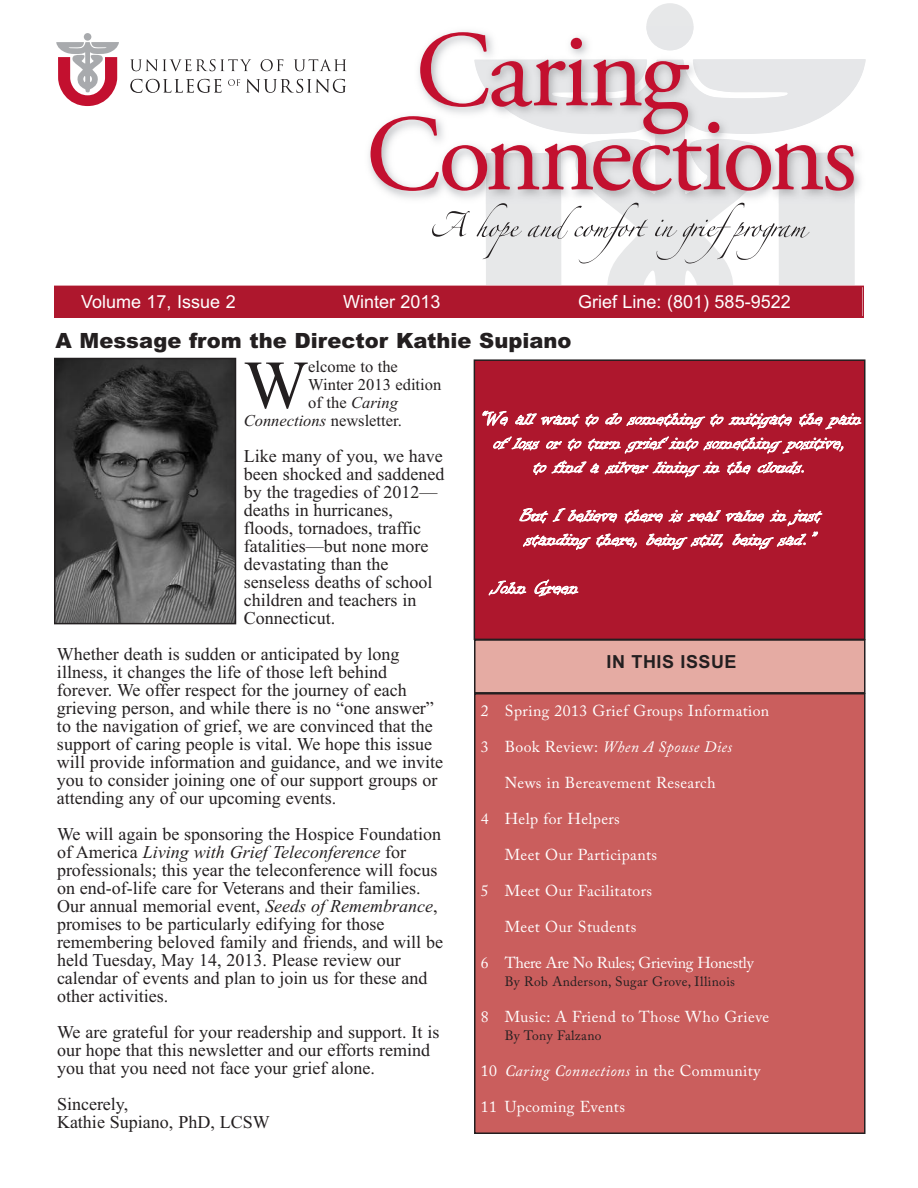
<style>
.page{position:relative;width:918px;height:1188px;background:#fff}
.page>*{position:absolute;margin:0;border:0;box-sizing:border-box;transform-origin:0 0}
.t1{font:68.4px "Times New Roman";color:#231f20}
.t2{font:21px/24.2px "Informal Roman";color:#fff;text-align:center}
.t3{font:900 21px "Arial";color:#231f20}
.t4{font:18px/18px "Times New Roman";color:#231f20}
.t5{font:18px "Arial";color:#fff}
.t6{font:700 18px "Arial";letter-spacing:.03em;color:#231f20}
.t7{font:italic 16.5px "Times New Roman";color:#231f20}
.t8{font:16.5px "Times New Roman";color:#231f20}
.t9{font:15.75px "Adobe Caslon Pro";letter-spacing:.025em;color:#fff}
.t10{font:italic 15.75px "Adobe Caslon Pro";letter-spacing:.025em;color:#fff}
.t11{font:15.75px "Adobe Caslon Pro";letter-spacing:-.015em;color:#fff}
.t12{font:13.5px "Adobe Caslon Pro";letter-spacing:.025em;color:#231f20}
.s1{font-style:normal}
.s2{font-style:italic}
</style>
<div class="page">
<div style="left:56px;top:287px;width:806px;height:29px;background:#ae172d"></div>
<div style="left:54px;top:286px;width:810px;height:32px;border:2px solid #ae172d"></div>
<div style="left:475px;top:694px;width:390px;height:439px;background:#ca5e5d"></div>
<div style="left:474px;top:693px;width:392px;height:441px;border:2px solid #231f20"></div>
<div style="left:475px;top:640px;width:390px;height:53px;background:#e5aba3"></div>
<div style="left:474px;top:639px;width:392px;height:55px;border:2px solid #231f20"></div>
<img style="left:57px;top:361px;width:176px;height:260px">
<div style="left:54px;top:358px;width:182px;height:266px;border:2px solid #231f20"></div>
<div style="left:646px;top:3px;width:48px;height:47px;background:#e7e8e9;border-radius:50%"></div>
<svg style="left:486px;top:263px;width:369px;height:22px;fill:#e7e8e9"></svg>
<svg style="left:371px;top:30px;width:495px;height:233px"></svg>
<div style="left:84px;top:33px;width:7px;height:8px;background:#a8aaad;border-radius:50%"></div>
<svg style="left:56px;top:42px;width:63px;height:64px"></svg>
<svg style="left:130px;top:59px;width:121px;height:12px"></svg>
<svg style="left:261px;top:59px;width:22px;height:12px"></svg>
<svg style="left:294px;top:59px;width:52px;height:12px"></svg>
<svg style="left:130px;top:79px;width:92px;height:14px"></svg>
<svg style="left:228px;top:79px;width:12px;height:7px"></svg>
<svg style="left:246px;top:79px;width:100px;height:14px"></svg>
<div style="left:474px;top:360px;width:391px;height:279px;background:#ae172d"></div>
<div style="left:474px;top:359px;width:391px;height:281px;border:2px solid #231f20"></div>
<p class="t5" style="left:81px;top:291px;width:156px">Volume 17, Issue 2</p>
<p class="t5" style="left:343px;top:291px;width:99px">Winter 2013</p>
<p class="t5" style="left:578px;top:291px;width:214px">Grief Line: (801) 585-9522</p>
<p class="t3" style="left:56px;top:329px;width:517px">A Message from the Director Kathie Supiano</p>
<h1 class="t1" style="left:244px;top:344px;width:66px">W</h1>
<p class="t8" style="left:308px;top:356px;width:91px">elcome to the</p>
<p class="t8" style="left:308px;top:374px;width:135px">Winter 2013 edition</p>
<p class="t7" style="left:308px;top:392px;width:91px"><span class="s1">of the</span> Caring</p>
<p class="t7" style="left:244px;top:410px;width:160px">Connections <span class="s1">newsletter.</span></p>
<p class="t4" style="left:244px;top:447px;width:202px">Like many of you, we have been shocked and saddened by the tragedies of 2012— deaths in hurricanes, floods, tornadoes, traffic fatalities—but none more devastating than the senseless deaths of school children and teachers in<br>Connecticut.</p>
<p class="t4" style="left:57px;top:645px;width:388px">Whether death is sudden or anticipated by long illness, it changes the life of those left behind forever. We offer respect for the journey of each grieving person, and while there is no “one answer” to the navigation of grief, we are convinced that the support of caring people is vital. We hope this issue will provide information and guidance, and we invite you to consider joining one of our support groups or attending any of our upcoming events.</p>
<p class="t4" style="left:57px;top:825px;width:388px">We will again be sponsoring the Hospice Foundation of America <span class="s2">Living with Grief Teleconference</span> for professionals; this year the teleconference will focus on end-of-life care for Veterans and their families.<br>Our annual memorial event, <span class="s2">Seeds of Remembrance</span>, promises to be particularly edifying for those remembering beloved family and friends, and will be held Tuesday, May 14, 2013. Please review our calendar of events and plan to join us for these and other activities.</p>
<p class="t4" style="left:57px;top:1023px;width:384px">We are grateful for your readership and support. It is our hope that this newsletter and our efforts remind you that you need not face your grief alone.</p>
<p class="t4" style="left:57px;top:1095px;width:214px">Sincerely,<br>Kathie Supiano, PhD, LCSW</p>
<p class="t2" style="left:478px;top:405px;width:385px">“We all want to do something to mitigate the pain of loss or to turn grief into something positive,<br>to find a silver lining in the clouds.</p>
<p class="t2" style="left:519px;top:502px;width:303px;text-align:left">But I believe there is real value in just standing there, being still, being sad.”</p>
<p class="t2" style="left:491px;top:574px;width:89px">John Green</p>
<p class="t6" style="left:607px;top:651px;width:132px">IN THIS ISSUE</p>
<p class="t9" style="left:481px;top:705px;width:290px">2 Spring 2013 Grief Groups Information</p>
<p class="t10" style="left:481px;top:741px;width:253px"><span class="s1">3 Book Review:</span> When A Spouse Dies</p>
<p class="t9" style="left:505px;top:777px;width:212px">News in Bereavement Research</p>
<p class="t9" style="left:481px;top:813px;width:141px">4 Help for Helpers</p>
<p class="t9" style="left:505px;top:849px;width:154px">Meet Our Participants</p>
<p class="t9" style="left:481px;top:885px;width:173px">5 Meet Our Facilitators</p>
<p class="t9" style="left:505px;top:921px;width:133px">Meet Our Students</p>
<p class="t11" style="left:481px;top:957px;width:274px">6 There Are No Rules; Grieving Honestly</p>
<p class="t12" style="left:505px;top:976px;width:232px">By Rob Anderson, Sugar Grove, Illinois</p>
<p class="t9" style="left:481px;top:1011px;width:290px">8 Music: A Friend to Those Who Grieve</p>
<p class="t12" style="left:505px;top:1030px;width:98px">By Tony Falzano</p>
<p class="t10" style="left:481px;top:1065px;width:281px"><span class="s1">10</span> Caring Connections <span class="s1">in the Community</span></p>
<p class="t9" style="left:481px;top:1101px;width:146px">11 Upcoming Events</p>
</div>
